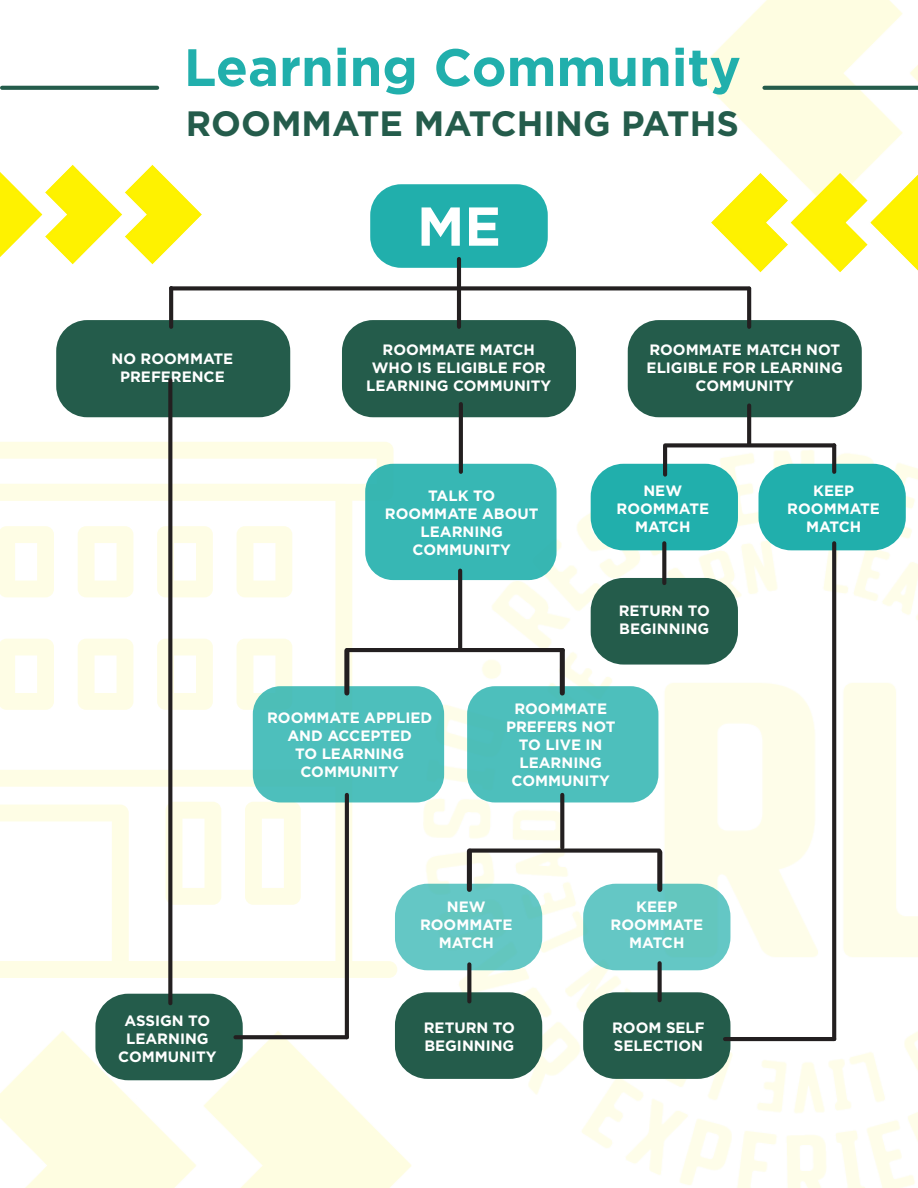
<style>
.page{position:relative;width:918px;height:1188px;background:#fff}
.page>*{position:absolute;margin:0;border:0;box-sizing:border-box;transform-origin:0 0}
.t1{font:700 54.6px "Gotham";color:#fff}
.t2{font:700 52.5px "Gotham";color:#21afac}
.t3{font:700 35.25px "Gotham";color:#245c4b}
.t4{font:700 15px/18px "Gotham";color:#fff;text-align:center}
</style>
<div class="page">
<img style="left:695px;top:0;width:223px;height:162px">
<img style="left:0;top:1022px;width:422px;height:166px">
<svg style="left:7px;top:501px;width:345px;height:301px"></svg>
<svg style="left:0;top:442px;width:394px;height:59px"></svg>
<div style="left:0;top:770px;width:256px;height:17px;background:#fefde5"></div>
<svg style="left:0;top:802px;width:397px;height:176px"></svg>
<svg style="left:157px;top:526px;width:56px;height:71px"></svg>
<svg style="left:237px;top:526px;width:55px;height:71px"></svg>
<svg style="left:78px;top:526px;width:55px;height:71px"></svg>
<svg style="left:0;top:526px;width:54px;height:71px"></svg>
<svg style="left:157px;top:639px;width:56px;height:71px"></svg>
<svg style="left:237px;top:639px;width:55px;height:71px"></svg>
<svg style="left:78px;top:639px;width:55px;height:71px"></svg>
<svg style="left:0;top:639px;width:54px;height:71px"></svg>
<img style="left:423px;top:449px;width:495px;height:739px">
<div style="left:370px;top:184px;width:178px;height:84px;background:#21afac;border-radius:31px"></div>
<div style="left:628px;top:320px;width:234px;height:97px;background:#245c4b;border-radius:31px"></div>
<div style="left:342px;top:320px;width:234px;height:97px;background:#245c4b;border-radius:31px"></div>
<div style="left:56px;top:320px;width:234px;height:97px;background:#245c4b;border-radius:31px"></div>
<div style="left:395px;top:884px;width:147px;height:86px;background:#64c7c5;border-radius:33px"></div>
<div style="left:395px;top:992px;width:147px;height:87px;background:#245c4b;border-radius:33px"></div>
<div style="left:591px;top:578px;width:147px;height:87px;background:#245c4b;border-radius:33px"></div>
<div style="left:591px;top:464px;width:147px;height:86px;background:#21afac;border-radius:33px"></div>
<div style="left:759px;top:464px;width:147px;height:86px;background:#21afac;border-radius:33px"></div>
<div style="left:95px;top:994px;width:148px;height:86px;background:#245c4b;border-radius:33px"></div>
<div style="left:583px;top:992px;width:147px;height:87px;background:#245c4b;border-radius:33px"></div>
<div style="left:583px;top:884px;width:147px;height:86px;background:#64c7c5;border-radius:33px"></div>
<div style="left:365px;top:464px;width:192px;height:116px;background:#37b7b4;border-radius:28px"></div>
<div style="left:253px;top:686px;width:191px;height:116px;background:#4dbfbc;border-radius:28px"></div>
<div style="left:467px;top:686px;width:191px;height:116px;background:#4dbfbc;border-radius:28px"></div>
<svg style="left:832px;top:543px;width:4px;height:496px;background:#2a2627"></svg>
<svg style="left:832px;top:445px;width:4px;height:27px"></svg>
<hr style="left:663px;top:447px;width:4px;height:28px;background:#231f20">
<hr style="left:345px;top:795px;width:4px;height:242px;background:#231f20">
<div style="left:467px;top:851px;width:5px;height:38px;background:#231f20"></div>
<div style="left:344px;top:651px;width:5px;height:42px;background:#231f20"></div>
<div style="left:657px;top:852px;width:5px;height:37px;background:#231f20"></div>
<div style="left:560px;top:651px;width:5px;height:42px;background:#231f20"></div>
<svg style="left:470px;top:849px;width:189px;height:4px"></svg>
<svg style="left:235px;top:1035px;width:112px;height:4px"></svg>
<hr style="left:347px;top:648px;width:216px;height:4px;background:#231f20">
<hr style="left:725px;top:1037px;width:109px;height:4px;background:#231f20">
<hr style="left:457px;top:259px;width:4px;height:68px;background:#231f20">
<svg style="left:459px;top:404px;width:4px;height:68px"></svg>
<svg style="left:458px;top:571px;width:4px;height:77px"></svg>
<svg style="left:747px;top:405px;width:4px;height:38px"></svg>
<svg style="left:662px;top:543px;width:4px;height:40px"></svg>
<svg style="left:560px;top:795px;width:4px;height:53px"></svg>
<svg style="left:467px;top:964px;width:4px;height:37px"></svg>
<svg style="left:658px;top:963px;width:4px;height:37px"></svg>
<svg style="left:168px;top:380px;width:4px;height:623px;background:#312e2e"></svg>
<svg style="left:236px;top:286px;width:441px;height:4px;background:#353233"></svg>
<svg style="left:2px;top:86px;width:155px;height:4px"></svg>
<svg style="left:764px;top:86px;width:154px;height:4px"></svg>
<svg style="left:665px;top:443px;width:169px;height:4px"></svg>
<img style="left:0;top:165px;width:236px;height:203px">
<img style="left:677px;top:162px;width:241px;height:213px">
<p class="t2" style="left:184px;top:33px;width:559px">Learning Community</p>
<p class="t3" style="left:186px;top:100px;width:555px">ROOMMATE MATCHING PATHS</p>
<p class="t1" style="left:417px;top:190px;width:86px">ME</p>
<p class="t4" style="left:112px;top:350px;width:123px">NO ROOMMATE<br>PREFERENCE</p>
<p class="t4" style="left:366px;top:341px;width:187px">ROOMMATE MATCH<br>WHO IS ELIGIBLE FOR<br>LEARNING COMMUNITY</p>
<p class="t4" style="left:647px;top:341px;width:198px">ROOMMATE MATCH NOT<br>ELIGIBLE FOR LEARNING<br>COMMUNITY</p>
<p class="t4" style="left:428px;top:486px;width:68px">TALK TO</p>
<p class="t4" style="left:385px;top:504px;width:155px">ROOMMATE ABOUT<br>LEARNING</p>
<p class="t4" style="left:413px;top:540px;width:100px">COMMUNITY</p>
<p class="t4" style="left:643px;top:481px;width:40px">NEW</p>
<p class="t4" style="left:616px;top:499px;width:94px">ROOMMATE</p>
<p class="t4" style="left:635px;top:517px;width:57px">MATCH</p>
<p class="t4" style="left:619px;top:602px;width:93px">RETURN TO</p>
<p class="t4" style="left:619px;top:620px;width:92px">BEGINNING</p>
<p class="t4" style="left:267px;top:709px;width:167px">ROOMMATE APPLIED</p>
<p class="t4" style="left:287px;top:727px;width:126px">AND ACCEPTED</p>
<p class="t4" style="left:295px;top:745px;width:111px">TO LEARNING</p>
<p class="t4" style="left:301px;top:763px;width:100px">COMMUNITY</p>
<p class="t4" style="left:514px;top:700px;width:94px">ROOMMATE</p>
<p class="t4" style="left:506px;top:718px;width:111px">PREFERS NOT</p>
<p class="t4" style="left:519px;top:736px;width:85px">TO LIVE IN</p>
<p class="t4" style="left:519px;top:754px;width:84px">LEARNING</p>
<p class="t4" style="left:512px;top:772px;width:100px">COMMUNITY</p>
<p class="t4" style="left:813px;top:481px;width:43px">KEEP</p>
<p class="t4" style="left:787px;top:499px;width:94px">ROOMMATE</p>
<p class="t4" style="left:806px;top:517px;width:57px">MATCH</p>
<p class="t4" style="left:124px;top:1012px;width:87px">ASSIGN TO</p>
<p class="t4" style="left:126px;top:1030px;width:84px">LEARNING</p>
<p class="t4" style="left:118px;top:1048px;width:100px">COMMUNITY</p>
<p class="t4" style="left:447px;top:898px;width:40px">NEW</p>
<p class="t4" style="left:420px;top:916px;width:94px">ROOMMATE</p>
<p class="t4" style="left:439px;top:934px;width:57px">MATCH</p>
<p class="t4" style="left:424px;top:1018px;width:93px">RETURN TO</p>
<p class="t4" style="left:424px;top:1036px;width:92px">BEGINNING</p>
<p class="t4" style="left:636px;top:898px;width:43px">KEEP</p>
<p class="t4" style="left:610px;top:916px;width:94px">ROOMMATE</p>
<p class="t4" style="left:629px;top:934px;width:57px">MATCH</p>
<p class="t4" style="left:612px;top:1018px;width:94px">ROOM SELF</p>
<p class="t4" style="left:614px;top:1036px;width:91px">SELECTION</p>
</div>
